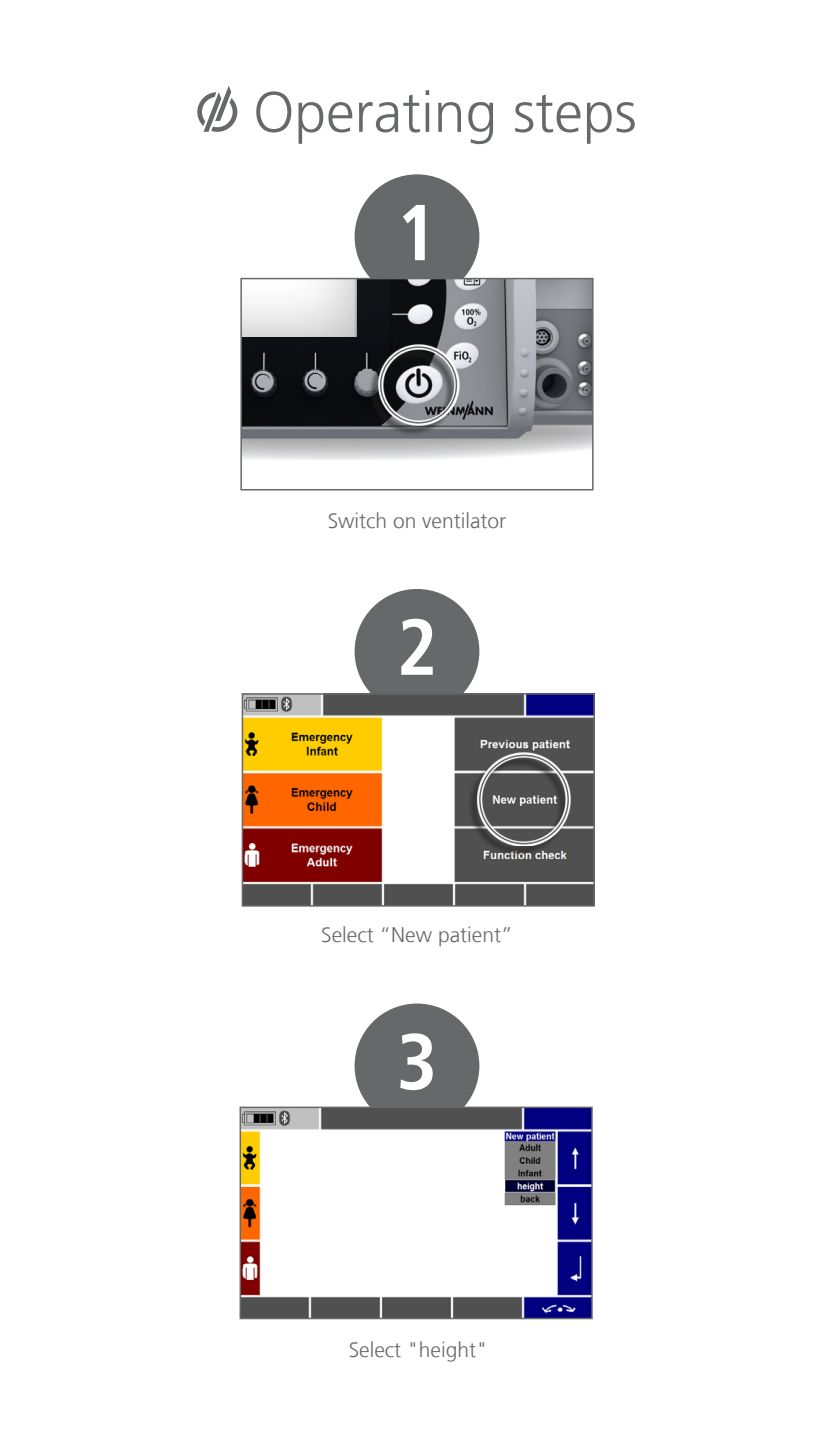
<style>
.page{position:relative;width:834px;height:1446px;background:#fff}
.page>*{position:absolute;margin:0;border:0;box-sizing:border-box;transform-origin:0 0}
.t1{font:700 condensed 79.2px "Frutiger LT Com";color:#fff}
.t2{font:300 57px "Frutiger LT Com";color:#666869}
.t3{font:300 21px "Frutiger LT Com";color:#666869}
</style>
<div class="page">
<div style="left:354px;top:589px;width:125px;height:125px;background:#666869;border-radius:50%"></div>
<img style="left:245px;top:696px;width:346px;height:207px">
<div style="left:242px;top:693px;width:352px;height:213px;border:2px solid #666869"></div>
<div style="left:467px;top:755px;width:102px;height:102px;background:#231f20;opacity:.55"></div>
<svg style="left:477px;top:752px;width:93px;height:94px;fill:#505050"></svg>
<div style="left:479px;top:754px;width:89px;height:90px;border:2px solid #666869;border-radius:50%"></div>
<svg style="left:197px;top:86px;width:40px;height:46px"></svg>
<div style="left:354px;top:1003px;width:125px;height:125px;background:#666869;border-radius:50%"></div>
<div style="left:354px;top:174px;width:125px;height:125px;background:#666869;border-radius:50%"></div>
<img style="left:243px;top:281px;width:347px;height:178px">
<div style="left:241px;top:279px;width:117px;height:60px;background:#231f20;opacity:.54"></div>
<div style="left:240px;top:278px;width:353px;height:212px;border:2px solid #666869"></div>
<div style="left:368px;top:347px;width:89px;height:88px;background:#231f20;opacity:.55"></div>
<svg style="left:378px;top:344px;width:81px;height:82px"></svg>
<div style="left:380px;top:346px;width:77px;height:77px;border:2px solid #666869;border-radius:50%"></div>
<img style="left:242px;top:1109px;width:347px;height:207px">
<div style="left:239px;top:1106px;width:353px;height:213px;border:2px solid #666869"></div>
<h2 class="t2" style="left:253px;top:89px;width:385px">Operating steps</h2>
<h1 class="t1" style="left:396px;top:201px;width:43px">1</h1>
<p class="t3" style="left:327px;top:512px;width:180px">Switch on ventilator</p>
<h1 class="t1" style="left:396px;top:615px;width:43px">2</h1>
<p class="t3" style="left:321px;top:926px;width:193px">Select “New patient”</p>
<h1 class="t1" style="left:396px;top:1030px;width:43px">3</h1>
<p class="t3" style="left:349px;top:1341px;width:140px">Select "height"</p>
</div>
